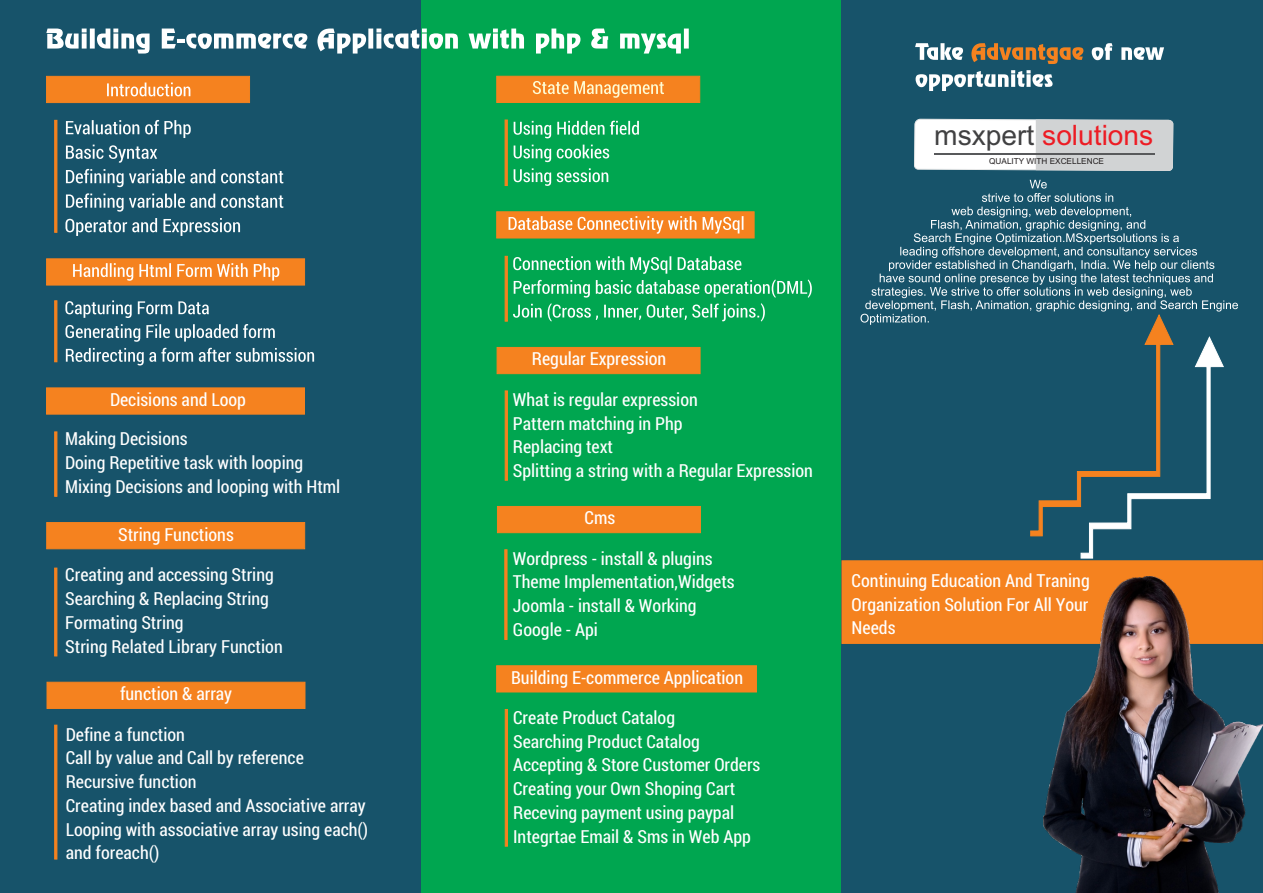
<style>
.page{position:relative;width:1263px;height:893px;background:#fff}
.page>*{position:absolute;margin:0;border:0;box-sizing:border-box;transform-origin:0 0}
.t1{font:28.2px "Arial";color:#ed1c24}
.t2{font:18px/23.7px "Roboto Condensed";color:#fff}
.t3{font:8.25px "Arial";color:#231f20}
.s1{color:#414142}
</style>
<div class="page">
<div style="left:0;top:0;width:421px;height:893px;background:#17536a"></div>
<div style="left:421px;top:0;width:421px;height:893px;background:#00a650"></div>
<svg style="left:46px;top:29px;width:643px;height:25px"></svg>
<svg style="left:46px;top:387px;width:259px;height:28px;background:#ef8020"></svg>
<svg style="left:46px;top:522px;width:259px;height:27px;background:#f3811f"></svg>
<svg style="left:46px;top:681px;width:260px;height:28px;background:#ed8021"></svg>
<svg style="left:46px;top:76px;width:204px;height:27px;background:#f48a2e"></svg>
<svg style="left:65px;top:120px;width:218px;height:116px"></svg>
<svg style="left:46px;top:258px;width:259px;height:28px;background:#f0903d"></svg>
<svg style="left:496px;top:75px;width:204px;height:28px;background:#ee8f33"></svg>
<svg style="left:514px;top:121px;width:125px;height:65px"></svg>
<svg style="left:496px;top:211px;width:259px;height:28px;background:#ef9541"></svg>
<div style="left:497px;top:506px;width:204px;height:27px;background:#f5821f"></div>
<div style="left:496px;top:347px;width:205px;height:27px;background:#f5821f"></div>
<svg style="left:496px;top:665px;width:261px;height:28px;background:#ee8220"></svg>
<div style="left:842px;top:0;width:421px;height:893px;background:#17536a"></div>
<svg style="left:915px;top:43px;width:249px;height:13px"></svg>
<svg style="left:914px;top:56px;width:248px;height:124px"></svg>
<div style="left:1036px;top:119px;width:137px;height:52px;background:#d1d3d4"></div>
<hr style="left:934px;top:154px;width:220px;height:1px;background:#58595b">
<svg style="left:54px;top:120px;width:4px;height:113px"></svg>
<svg style="left:54px;top:431px;width:4px;height:66px"></svg>
<svg style="left:504px;top:549px;width:4px;height:91px"></svg>
<img style="left:1043px;top:644px;width:220px;height:249px">
<svg style="left:504px;top:390px;width:4px;height:91px"></svg>
<svg style="left:504px;top:256px;width:308px;height:66px"></svg>
<svg style="left:504px;top:119px;width:4px;height:67px"></svg>
<svg style="left:504px;top:709px;width:4px;height:138px"></svg>
<svg style="left:54px;top:567px;width:4px;height:90px"></svg>
<svg style="left:54px;top:724px;width:4px;height:136px"></svg>
<svg style="left:54px;top:300px;width:4px;height:63px"></svg>
<svg style="left:65px;top:300px;width:249px;height:65px"></svg>
<svg style="left:841px;top:180px;width:422px;height:464px"></svg>
<p class="t2" style="left:65px;top:379px;width:183px;line-height:39.2px;text-indent:45px">Decisions and Loop<br>Making Decisions</p>
<p class="t2" style="left:65px;top:450px;width:277px">Doing Repetitive task with looping<br>Mixing Decisions and looping with Html</p>
<p class="t2" style="left:118px;top:522px;width:117px">String Functions</p>
<p class="t2" style="left:65px;top:563px;width:219px">Creating and accessing String<br>Searching &amp; Replacing String<br>Formating String<br>String Related Library Function</p>
<p class="t2" style="left:120px;top:681px;width:114px">function &amp; array</p>
<p class="t2" style="left:66px;top:722px;width:304px">Define a function<br>Call by value and Call by reference<br>Recursive function<br>Creating index based and Associative array<br>Looping with associative array using each() and foreach()</p>
<h1 class="t1" style="left:934px;top:125px;width:221px"><span class="s1">msxpert</span> solutions</h1>
<p class="t3" style="left:989px;top:158px;width:116px">QUALITY WITH EXCELLENCE</p>
<p class="t2" style="left:532px;top:347px;width:136px">Regular Expression</p>
<p class="t2" style="left:513px;top:387px;width:302px">What is regular expression<br>Pattern matching in Php<br>Replacing text<br>Splitting a string with a Regular Expression</p>
<p class="t2" style="left:585px;top:505px;width:32px">Cms</p>
<p class="t2" style="left:513px;top:546px;width:223px">Wordpress - install &amp; plugins<br>Theme Implementation,Widgets<br>Joomla - install &amp; Working<br>Google - Api</p>
<p class="t2" style="left:511px;top:665px;width:233px">Building E-commerce Application</p>
<p class="t2" style="left:513px;top:705px;width:249px">Create Product Catalog<br>Searching Product Catalog<br>Accepting &amp; Store Customer Orders<br>Creating your Own Shoping Cart<br>Receving payment using paypal<br>Integrtae Email &amp; Sms in Web App</p>
<p class="t2" style="left:852px;top:568px;width:240px;text-align:justify">Continuing Education And Traning Organization Solution For All Your Needs</p>
</div>
